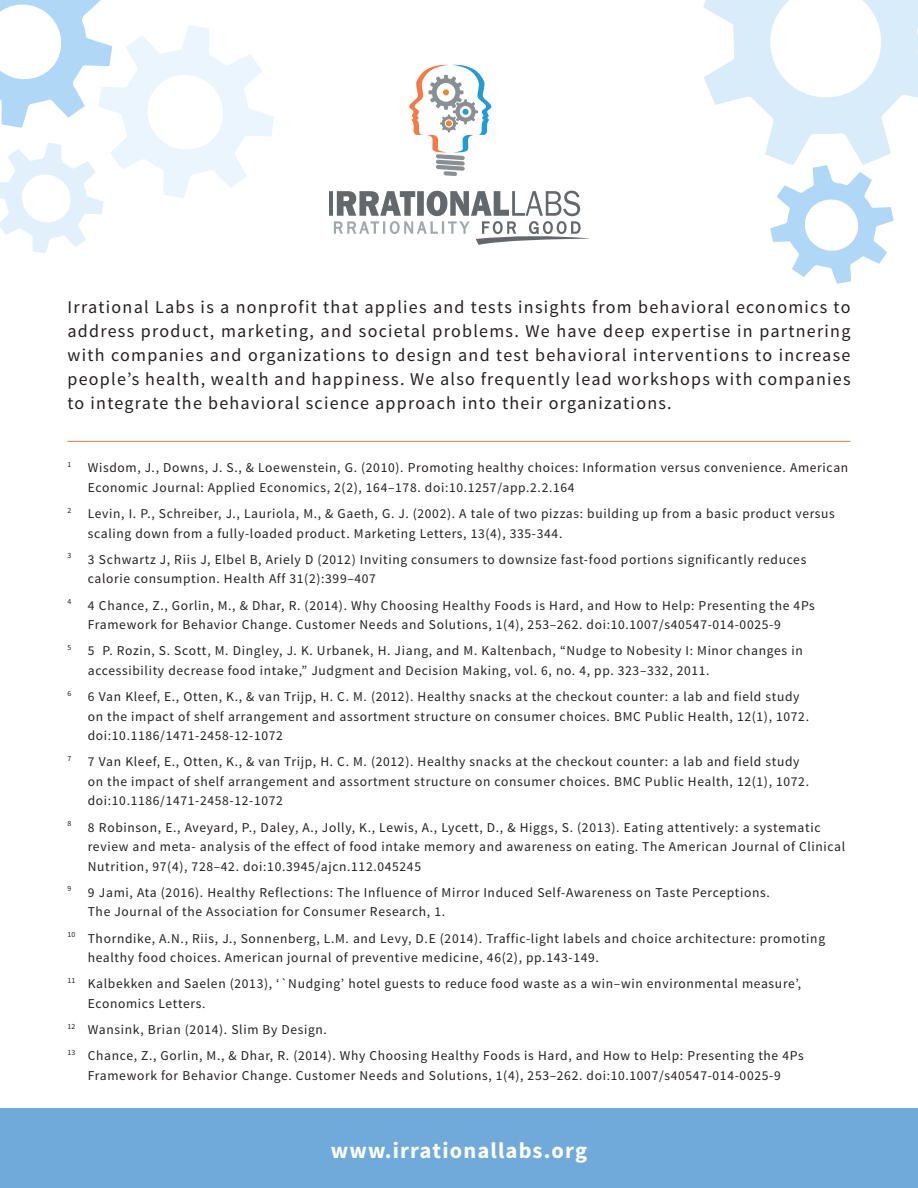
<style>
.page{position:relative;width:918px;height:1188px;background:#fff}
.page>*{position:absolute;margin:0;border:0;box-sizing:border-box;transform-origin:0 0}
.t1{font:700 22.5px "Source Sans Pro";letter-spacing:.05em;color:#fff}
.body_copy_New{font:18px/24px "Source Sans Pro";letter-spacing:.07em;color:#231f20;text-align:justify}
.t2{font:13.5px/19.5px "Source Sans Pro";letter-spacing:.05em;color:#231f20}
.t3{font:7.8px "Source Sans Pro";letter-spacing:.05em;color:#231f20}
</style>
<div class="page">
<hr style="left:68px;top:441px;width:782px;height:1px;background:#ed7a3b">
<div style="left:0;top:1109px;width:918px;height:79px;background:#70aadb"></div>
<svg style="left:329px;top:191px;width:260px;height:54px"></svg>
<svg style="left:409px;top:65px;width:83px;height:111px"></svg>
<svg style="left:703px;top:0;width:215px;height:284px"></svg>
<svg style="left:0;top:0;width:274px;height:253px"></svg>
<p class="body_copy_New" style="left:68px;top:295px;width:785px">Irrational Labs is a nonprofit that applies and tests insights from behavioral economics to address product, marketing, and societal problems. We have deep expertise in partnering with companies and organizations to design and test behavioral interventions to increase people’s health, wealth and happiness. We also frequently lead workshops with companies to integrate the behavioral science approach into their organizations.</p>
<p class="t3" style="left:67px;top:459px;width:5px">1</p>
<p class="t3" style="left:67px;top:505px;width:5px">2</p>
<p class="t3" style="left:67px;top:551px;width:5px">3</p>
<p class="t3" style="left:67px;top:597px;width:5px">4</p>
<p class="t3" style="left:67px;top:642px;width:5px">5</p>
<p class="t3" style="left:67px;top:688px;width:5px">6</p>
<p class="t3" style="left:67px;top:753px;width:5px">7</p>
<p class="t3" style="left:67px;top:819px;width:5px">8</p>
<p class="t3" style="left:67px;top:884px;width:5px">9</p>
<p class="t3" style="left:67px;top:930px;width:10px">10</p>
<p class="t3" style="left:67px;top:975px;width:10px">11</p>
<p class="t3" style="left:67px;top:1021px;width:10px">12</p>
<p class="t3" style="left:67px;top:1047px;width:10px">13</p>
<p class="t2" style="left:88px;top:458px;width:762px">Wisdom, J., Downs, J. S., &amp; Loewenstein, G. (2010). Promoting healthy choices: Information versus convenience. American<br>Economic Journal: Applied Economics, 2(2), 164–178. doi:10.1257/app.2.2.164</p>
<p class="t2" style="left:88px;top:504px;width:749px">Levin, I. P., Schreiber, J., Lauriola, M., &amp; Gaeth, G. J. (2002). A tale of two pizzas: building up from a basic product versus scaling down from a fully-loaded product. Marketing Letters, 13(4), 335-344.</p>
<p class="t2" style="left:88px;top:550px;width:720px">3 Schwartz J, Riis J, Elbel B, Ariely D (2012) Inviting consumers to downsize fast-food portions significantly reduces calorie consumption. Health Aff 31(2):399–407</p>
<p class="t2" style="left:88px;top:596px;width:729px">4 Chance, Z., Gorlin, M., &amp; Dhar, R. (2014). Why Choosing Healthy Foods is Hard, and How to Help: Presenting the 4Ps<br>Framework for Behavior Change. Customer Needs and Solutions, 1(4), 253–262. doi:10.1007/s40547-014-0025-9</p>
<p class="t2" style="left:88px;top:641px;width:716px">5 P. Rozin, S. Scott, M. Dingley, J. K. Urbanek, H. Jiang, and M. Kaltenbach, “Nudge to Nobesity I: Minor changes in accessibility decrease food intake,” Judgment and Decision Making, vol. 6, no. 4, pp. 323–332, 2011.</p>
<p class="t2" style="left:88px;top:687px;width:723px">6 Van Kleef, E., Otten, K., &amp; van Trijp, H. C. M. (2012). Healthy snacks at the checkout counter: a lab and field study on the impact of shelf arrangement and assortment structure on consumer choices. BMC Public Health, 12(1), 1072. doi:10.1186/1471-2458-12-1072</p>
<p class="t2" style="left:88px;top:752px;width:723px">7 Van Kleef, E., Otten, K., &amp; van Trijp, H. C. M. (2012). Healthy snacks at the checkout counter: a lab and field study on the impact of shelf arrangement and assortment structure on consumer choices. BMC Public Health, 12(1), 1072. doi:10.1186/1471-2458-12-1072</p>
<p class="t2" style="left:88px;top:818px;width:759px">8 Robinson, E., Aveyard, P., Daley, A., Jolly, K., Lewis, A., Lycett, D., &amp; Higgs, S. (2013). Eating attentively: a systematic review and meta- analysis of the effect of food intake memory and awareness on eating. The American Journal of Clinical<br>Nutrition, 97(4), 728–42. doi:10.3945/ajcn.112.045245</p>
<p class="t2" style="left:88px;top:883px;width:684px">9 Jami, Ata (2016). Healthy Reflections: The Influence of Mirror Induced Self-Awareness on Taste Perceptions.<br>The Journal of the Association for Consumer Research, 1.</p>
<p class="t2" style="left:88px;top:929px;width:739px">Thorndike, A.N., Riis, J., Sonnenberg, L.M. and Levy, D.E (2014). Traffic-light labels and choice architecture: promoting healthy food choices. American journal of preventive medicine, 46(2), pp.143-149.</p>
<p class="t2" style="left:88px;top:974px;width:715px">Kalbekken and Saelen (2013), ‘`Nudging’ hotel guests to reduce food waste as a win–win environmental measure’,<br>Economics Letters.</p>
<p class="t2" style="left:88px;top:1020px;width:241px">Wansink, Brian (2014). Slim By Design.</p>
<p class="t2" style="left:88px;top:1046px;width:717px">Chance, Z., Gorlin, M., &amp; Dhar, R. (2014). Why Choosing Healthy Foods is Hard, and How to Help: Presenting the 4Ps<br>Framework for Behavior Change. Customer Needs and Solutions, 1(4), 253–262. doi:10.1007/s40547-014-0025-9</p>
<p class="t1" style="left:331px;top:1136px;width:258px">www.irrationallabs.org</p>
</div>
